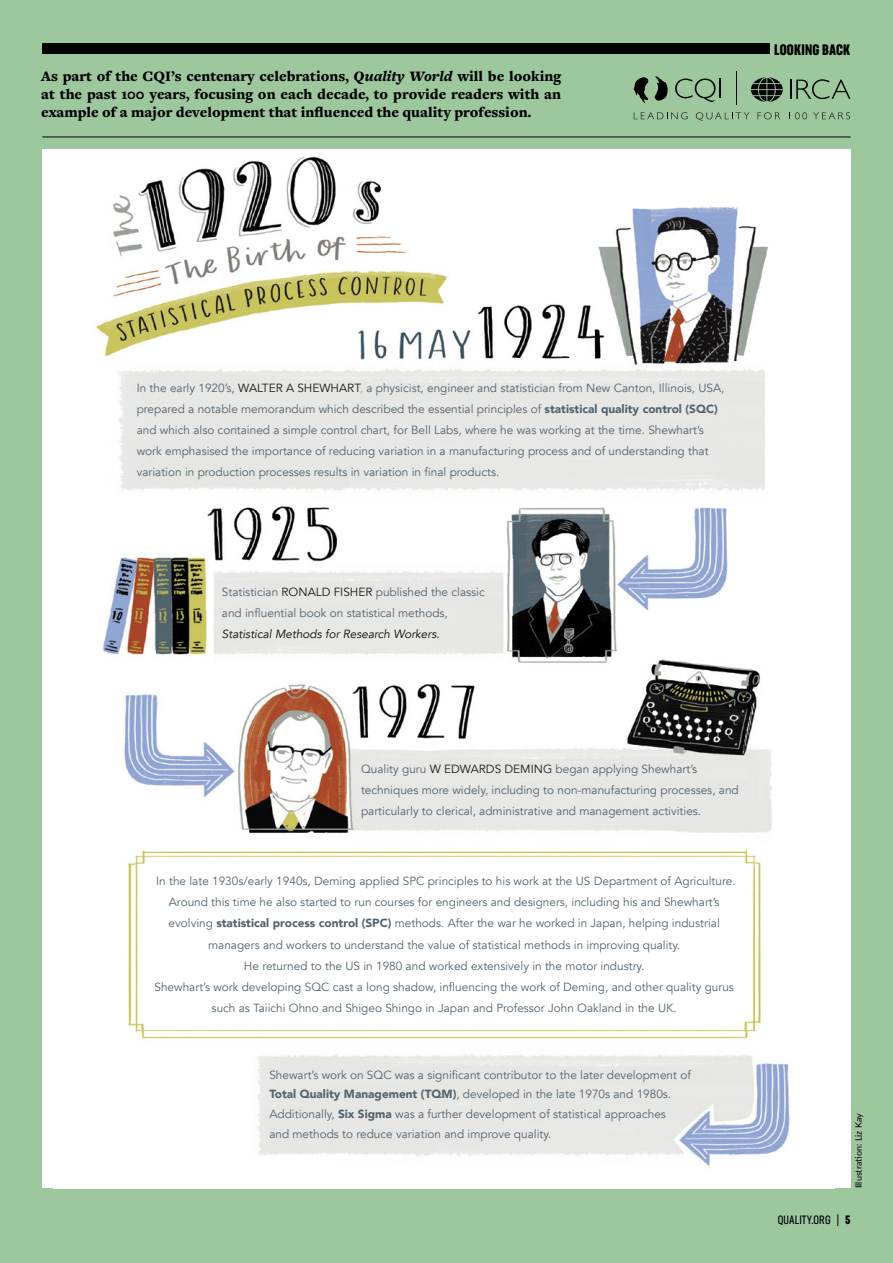
<style>
.page{position:relative;width:893px;height:1263px;background:#9dc89e}
.page>*{position:absolute;margin:0;border:0;box-sizing:border-box;transform-origin:0 0}
.t1{font:900 15px/18px "Freight Text Pro";color:#000;text-align:justify}
.t2{font:700 15px "Neusa Next Std Compact";letter-spacing:.01em;color:#000}
.t3{font:12px "Neusa Next Std Compact";letter-spacing:.01em;color:#000}
.t4{font:11.85px/21px "Avenir";color:#51636d}
.t5{font:italic 11.85px "Avenir";color:#0a0a0a}
.t6{font:9px "Lato";color:#000}
.s1{font-style:italic}
.s2{color:#191617}
.s3{color:#9ca29d}
.s4{font-weight:900}
.s5{color:#171616}
.s6{color:#1b191b}
.s7{font-weight:700}
</style>
<div class="page">
<hr style="left:42px;top:137px;width:809px;height:1px;background:#000">
<div style="left:42px;top:150px;width:809px;height:1038px;background:#fff"></div>
<img style="left:96px;top:156px;width:694px;height:1010px">
<svg style="left:339px;top:156px;width:22px;height:36px"></svg>
<div style="left:95px;top:1054px;width:158px;height:109px;background:#fff"></div>
<svg style="left:634px;top:76px;width:34px;height:27px"></svg>
<svg style="left:675px;top:79px;width:46px;height:23px"></svg>
<hr style="left:736px;top:71px;width:1px;height:34px;background:#000">
<svg style="left:751px;top:77px;width:32px;height:25px"></svg>
<svg style="left:790px;top:79px;width:60px;height:20px"></svg>
<svg style="left:634px;top:112px;width:53px;height:7px"></svg>
<svg style="left:696px;top:112px;width:53px;height:9px"></svg>
<svg style="left:758px;top:112px;width:22px;height:7px"></svg>
<svg style="left:795px;top:112px;width:12px;height:7px"></svg>
<svg style="left:813px;top:112px;width:37px;height:7px"></svg>
<div style="left:42px;top:43px;width:727px;height:11px;background:#000"></div>
<p class="t1" style="left:41px;top:67px;width:522px">As part of the CQI’s centenary celebrations, <span class="s1">Quality World</span> will be looking at the past 100 years, focusing on each decade, to provide readers with an example of a major development that influenced the quality profession.</p>
<p class="t2" style="left:774px;top:40px;width:78px">LOOKING BACK</p>
<p class="t4" style="left:137px;top:377px;width:589px">In the early 1920’s, <span class="s2">WALTER A SHEWHART</span><span class="s3">,</span> a physicist, engineer and statistician from New Canton, Illinois, USA, prepared a notable memorandum which described the essential principles of <span class="s4">statistical quality control (SQC) </span>and which also contained a simple control chart, for Bell Labs, where he was working at the time. Shewhart’s work emphasised the importance of reducing variation in a manufacturing process and of understanding that variation in production processes results in variation in final products.</p>
<p class="t4" style="left:222px;top:581px;width:264px">Statistician <span class="s5">RONALD FISHER</span> published the classic and influential book on statistical methods,</p>
<p class="t5" style="left:222px;top:627px;width:219px">Statistical Methods for Research Workers.</p>
<p class="t4" style="left:361px;top:759px;width:379px">Quality guru <span class="s6">W EDWARDS DEMING</span> began applying Shewhart’s techniques more widely, including to non-manufacturing processes, and particularly to clerical, administrative and management activities.</p>
<p class="t4" style="left:154px;top:871px;width:583px;text-align:center">In the late 1930s/early 1940s, Deming applied SPC principles to his work at the US Department of Agriculture.<br>Around this time he also started to run courses for engineers and designers, including his and Shewhart’s evolving <span class="s4">statistical process control (SPC)</span> methods. After the war he worked in Japan, helping industrial managers and workers to understand the value of statistical methods in improving quality.<br>He returned to the US in 1980 and worked extensively in the motor industry.<br>Shewhart’s work developing SQC cast a long shadow, influencing the work of Deming, and other quality gurus such as Taiichi Ohno and Shigeo Shingo in Japan and Professor John Oakland in the UK.</p>
<p class="t4" style="left:269px;top:1065px;width:423px;line-height:19.6px">Shewart’s work on SQC was a significant contributor to the later development of <span class="s4">Total Quality Management (TQM)</span>, developed in the late 1970s and 1980s.<br>Additionally, <span class="s4">Six Sigma</span> was a further development of statistical approaches<br>and methods to reduce variation and improve quality.</p>
<p class="t6" style="left:852px;top:1188px;width:76px;rotate:-90deg">Illustration: Liz Kay</p>
<p class="t3" style="left:778px;top:1212px;width:74px">QUALITY.ORG | <span class="s7">5</span></p>
</div>
